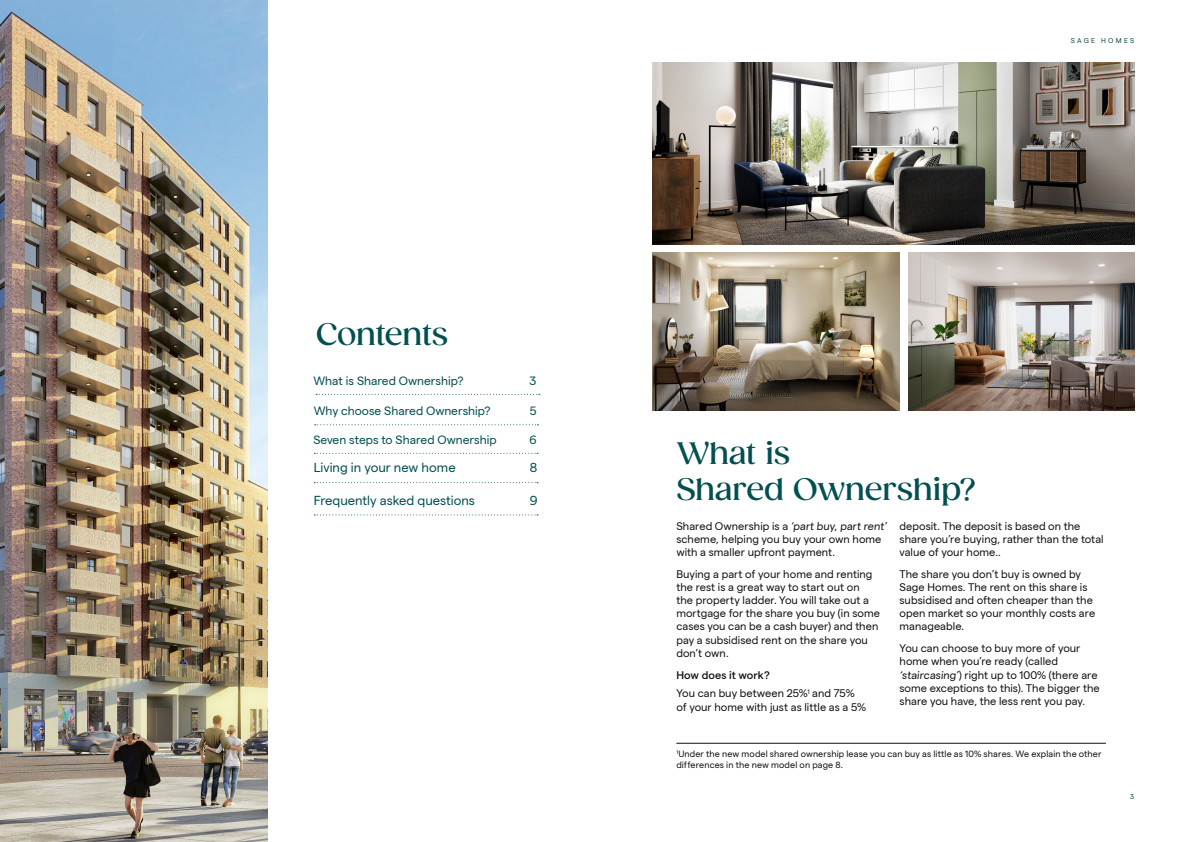
<style>
.page{position:relative;width:1191px;height:842px;background:#fff}
.page>*{position:absolute;margin:0;border:0;box-sizing:border-box;transform-origin:0 0}
.t1{font:500 30px/36px "Gazpacho";letter-spacing:-.015em;color:#034f50}
.t2{font:13px "Matter SQ";color:#034f50}
.t3{font:12px "Matter SQ";color:#034f50}
.t4{font:11px/13.2px "Matter SQ";letter-spacing:.005em;color:#101216}
.t5{font:500 11px "Matter";letter-spacing:.005em;color:#101216}
.t6{font:9px/10.8px "Matter SQ";letter-spacing:.01em;color:#101216}
.t7{font:7px "Matter SQ";letter-spacing:.325em;color:#104e51}
</style>
<div class="page">
<svg style="left:316px;top:394px;width:224px;height:1px"></svg>
<svg style="left:315px;top:424px;width:223px;height:1px"></svg>
<svg style="left:314px;top:453px;width:224px;height:1px"></svg>
<svg style="left:314px;top:482px;width:224px;height:1px"></svg>
<svg style="left:314px;top:514px;width:224px;height:1px"></svg>
<hr style="left:676px;top:743px;width:430px;height:1px;background:#101216">
<img style="left:0;top:0;width:268px;height:842px">
<img style="left:908px;top:252px;width:226px;height:158px">
<img style="left:653px;top:252px;width:246px;height:158px">
<img style="left:653px;top:62px;width:481px;height:183px">
<h1 class="t1" style="left:316px;top:317px;width:134px">Contents</h1>
<p class="t3" style="left:313px;top:372px;width:152px">What is Shared Ownership?</p>
<p class="t3" style="left:529px;top:372px;width:8px">3</p>
<p class="t3" style="left:314px;top:402px;width:178px">Why choose Shared Ownership?</p>
<p class="t3" style="left:530px;top:402px;width:8px">5</p>
<p class="t3" style="left:313px;top:431px;width:185px">Seven steps to Shared Ownership</p>
<p class="t3" style="left:529px;top:431px;width:9px">6</p>
<p class="t2" style="left:314px;top:458px;width:143px">Living in your new home</p>
<p class="t2" style="left:530px;top:458px;width:9px">8</p>
<p class="t2" style="left:314px;top:491px;width:163px">Frequently asked questions</p>
<p class="t2" style="left:530px;top:491px;width:9px">9</p>
<p class="t7" style="left:1070px;top:35px;width:65px">SAGE HOMES</p>
<h1 class="t1" style="left:676px;top:436px;width:302px">What is<br>Shared Ownership?</h1>
<p class="t4" style="left:676px;top:518px;width:214px">Shared Ownership is a ‘part buy, part rent’ scheme, helping you buy your own home with a smaller upfront payment.</p>
<p class="t4" style="left:676px;top:566px;width:205px">Buying a part of your home and renting the rest is a great way to start out on<br>the property ladder. You will take out a mortgage for the share you buy (in some cases you can be a cash buyer) and then pay a subsidised rent on the share you don’t own.</p>
<p class="t5" style="left:676px;top:667px;width:95px">How does it work?</p>
<p class="t4" style="left:676px;top:686px;width:191px">You can buy between 25%<sup>1</sup> and 75% of your home with just as little as a 5%</p>
<p class="t4" style="left:899px;top:518px;width:206px">deposit. The deposit is based on the share you’re buying, rather than the total value of your home..</p>
<p class="t4" style="left:899px;top:566px;width:197px">The share you don’t buy is owned by<br>Sage Homes. The rent on this share is subsidised and often cheaper than the open market so your monthly costs are manageable.</p>
<p class="t4" style="left:899px;top:641px;width:202px">You can choose to buy more of your home when you’re ready (called ‘staircasing’) right up to 100% (there are some exceptions to this). The bigger the share you have, the less rent you pay.</p>
<p class="t6" style="left:676px;top:748px;width:427px"><sup>1</sup>Under the new model shared ownership lease you can buy as little as 10% shares. We explain the other differences in the new model on page 8.</p>
<p class="t7" style="left:1130px;top:791px;width:5px">3</p>
</div>
